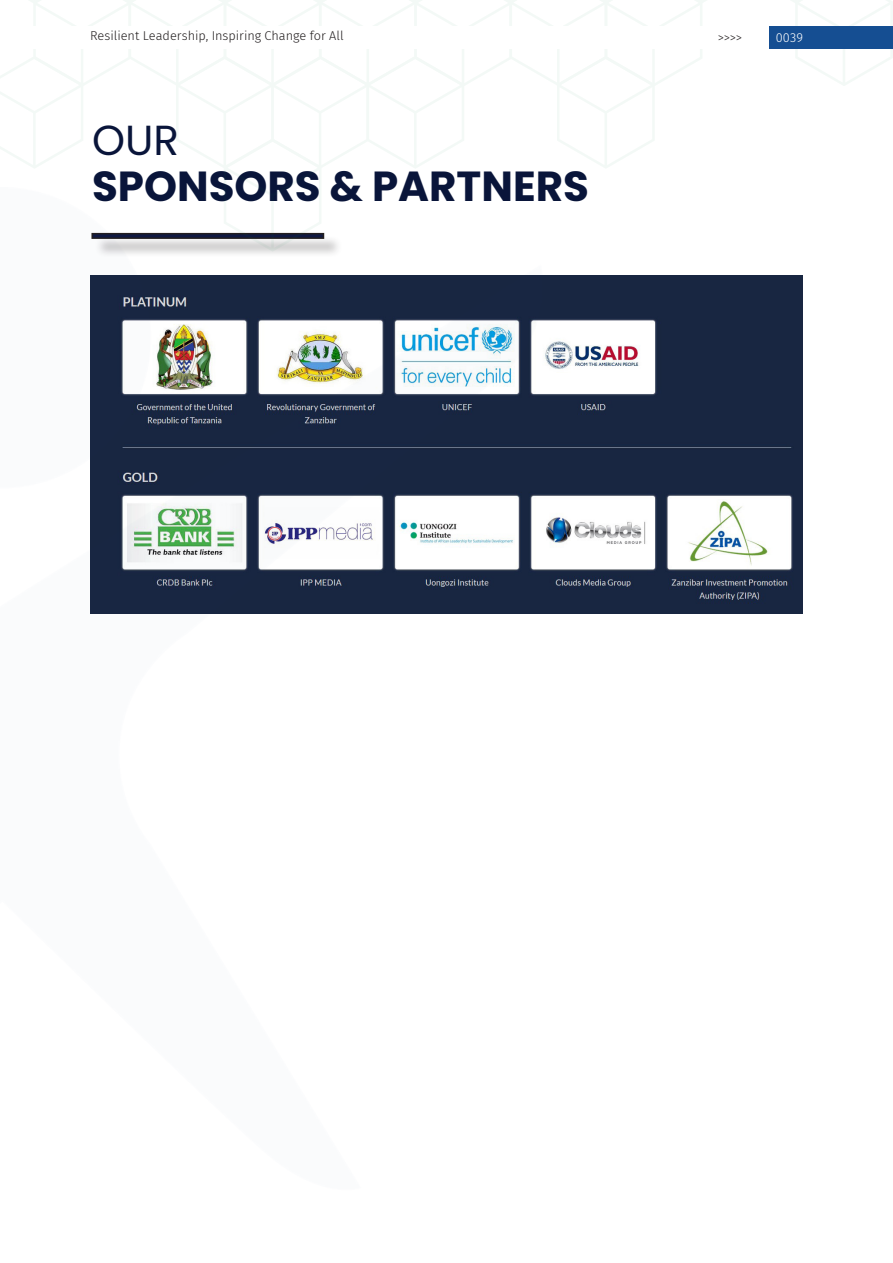
<style>
.page{position:relative;width:893px;height:1263px;background:#fff}
.page>*{position:absolute;margin:0;border:0;box-sizing:border-box;transform-origin:0 0}
.t1{font:700 42px "Poppins";color:#09153a}
.t2{font:42px "Poppins";color:#09153a}
.t3{font:300 12.75px "Fira Sans";color:#231f20}
.t4{font:300 12.75px "Fira Sans";color:#fff}
</style>
<div class="page">
<img style="left:543px;top:276px;width:260px;height:337px">
<svg style="left:0;top:0;width:893px;height:187px"></svg>
<div style="left:0;top:26px;width:769px;height:23px;background:#fff"></div>
<img style="left:90px;top:187px;width:453px;height:427px">
<p class="t3" style="left:90px;top:26px;width:255px">Resilient Leadership, Inspiring Change for All</p>
<p class="t3" style="left:718px;top:28px;width:26px">&gt;&gt;&gt;&gt;</p>
<p class="t4" style="left:776px;top:28px;width:29px">0039</p>
<p class="t2" style="left:92px;top:116px;width:88px">OUR</p>
<p class="t1" style="left:92px;top:162px;width:498px">SPONSORS &amp; PARTNERS</p>
</div>
